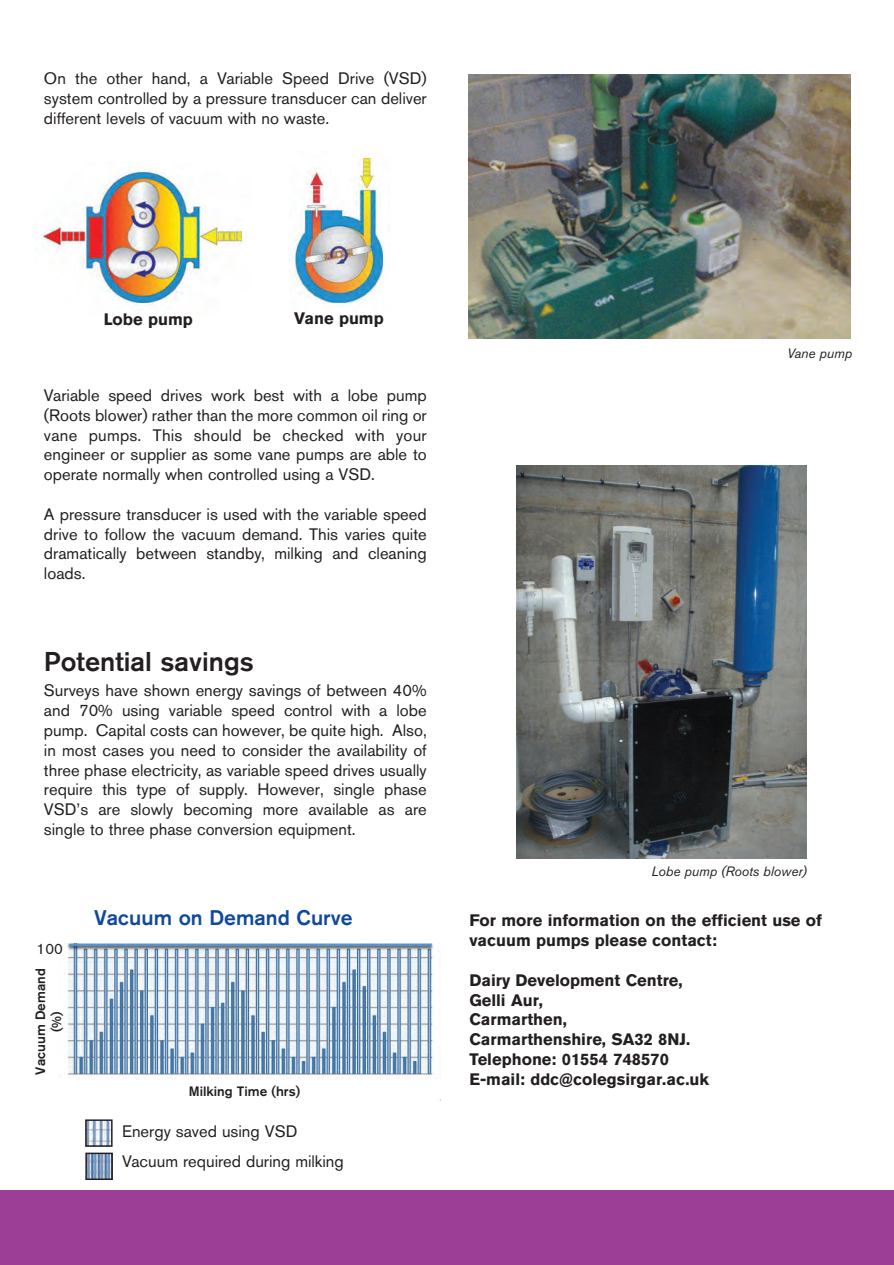
<style>
.page{position:relative;width:894px;height:1265px;background:#fff}
.page>*{position:absolute;margin:0;border:0;box-sizing:border-box;transform-origin:0 0}
.t1{font:500 27px "Akzidenz Grotesk BQ";color:#231f20}
.t2{font:500 21px "Akzidenz Grotesk BQ";color:#0f499d}
.t3{font:16.5px/19.8px "Akzidenz Grotesk BQ";color:#231f20;text-align:justify}
.t4{font:700 16.5px/19.8px "Akzidenz Grotesk BQ";color:#231f20}
.t5{font:15px "Akzidenz Grotesk BQ";color:#231f20}
.t6{font:500 13.5px/16.2px "Akzidenz Grotesk BQ";color:#231f20;text-align:center}
.t7{font:italic 13.5px "Akzidenz Grotesk BQ";color:#231f20}
</style>
<div class="page">
<div style="left:0;top:1190px;width:894px;height:75px;background:#9c3d96"></div>
<img style="left:517px;top:465px;width:289px;height:393px">
<img style="left:42px;top:169px;width:201px;height:137px">
<img style="left:293px;top:157px;width:93px;height:150px">
<img style="left:469px;top:75px;width:382px;height:264px">
<img style="left:67px;top:943px;width:374px;height:158px">
<img style="left:88px;top:1122px;width:22px;height:21px">
<div style="left:85px;top:1119px;width:28px;height:27px;border:2px solid #231f20"></div>
<img style="left:88px;top:1155px;width:22px;height:22px">
<div style="left:85px;top:1152px;width:28px;height:28px;border:2px solid #231f20"></div>
<p class="t3" style="left:44px;top:68px;width:384px">On the other hand, a Variable Speed Drive (VSD) system controlled by a pressure transducer can deliver different levels of vacuum with no waste.</p>
<p class="t4" style="left:104px;top:309px;width:91px">Lobe pump</p>
<p class="t4" style="left:294px;top:308px;width:91px">Vane pump</p>
<p class="t3" style="left:44px;top:385px;width:384px">Variable speed drives work best with a lobe pump (Roots blower) rather than the more common oil ring or vane pumps. This should be checked with your engineer or supplier as some vane pumps are able to operate normally when controlled using a VSD.</p>
<p class="t3" style="left:44px;top:504px;width:384px">A pressure transducer is used with the variable speed drive to follow the vacuum demand. This varies quite dramatically between standby, milking and cleaning loads.</p>
<h1 class="t1" style="left:44px;top:645px;width:211px">Potential savings</h1>
<p class="t3" style="left:44px;top:680px;width:384px">Surveys have shown energy savings of between 40% and 70% using variable speed control with a lobe pump. Capital costs can however, be quite high. Also, in most cases you need to consider the availability of three phase electricity, as variable speed drives usually require this type of supply. However, single phase VSD’s are slowly becoming more available as are single to three phase conversion equipment.</p>
<p class="t5" style="left:37px;top:940px;width:28px">100</p>
<p class="t6" style="left:32px;top:1074px;width:108px;rotate:-90deg">Vacuum Demand (%)</p>
<p class="t2" style="left:94px;top:905px;width:260px">Vacuum on Demand Curve</p>
<p class="t6" style="left:189px;top:1082px;width:113px">Milking Time (hrs)</p>
<p class="t3" style="left:122px;top:1116px;width:223px;line-height:30px">Energy saved using VSD<br>Vacuum required during milking</p>
<p class="t7" style="left:787px;top:345px;width:67px">Vane pump</p>
<p class="t7" style="left:651px;top:863px;width:157px">Lobe pump (Roots blower)</p>
<p class="t4" style="left:469px;top:910px;width:354px">For more information on the efficient use of vacuum pumps please contact:</p>
<p class="t4" style="left:469px;top:970px;width:241px">Dairy Development Centre,<br>Gelli Aur,<br>Carmarthen,<br>Carmarthenshire, SA32 8NJ.<br>Telephone: 01554 748570<br>E-mail: ddc@colegsirgar.ac.uk</p>
</div>
